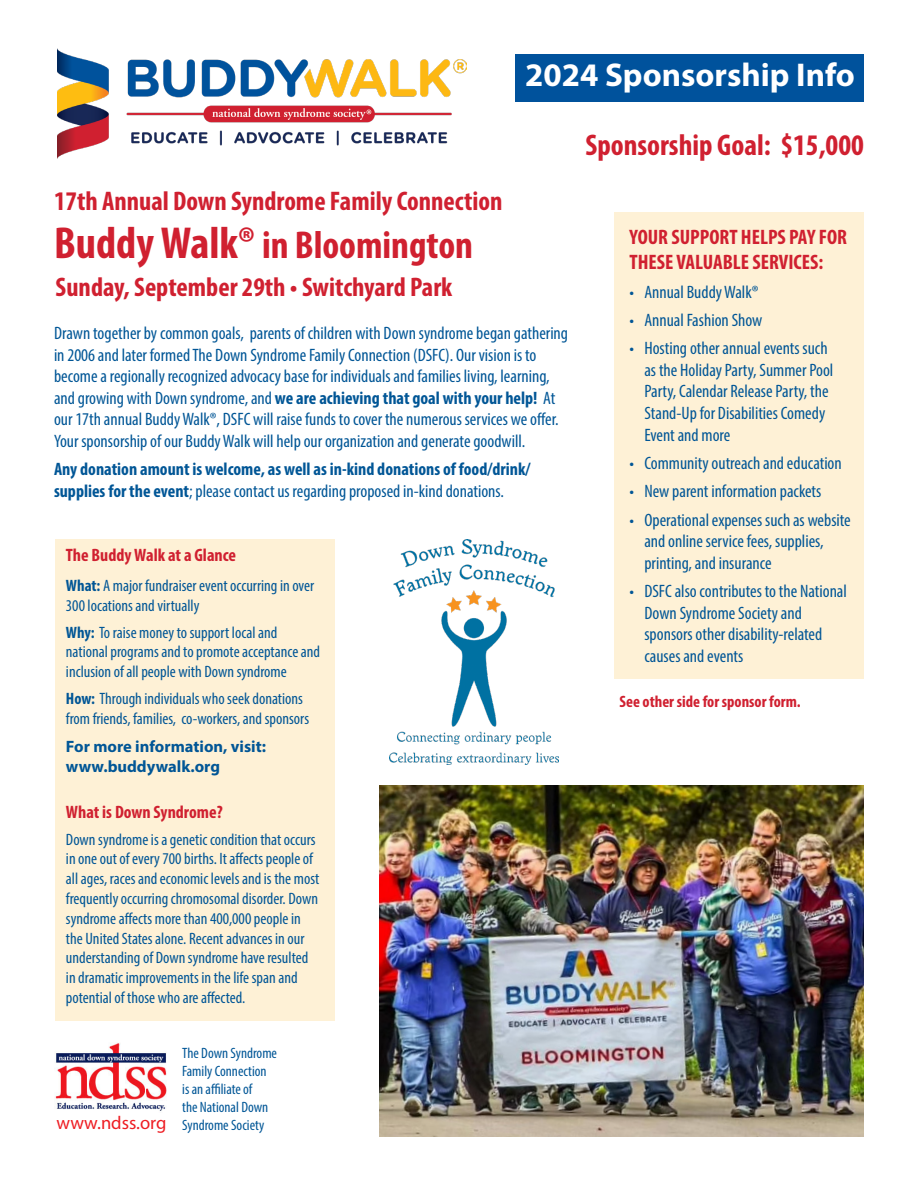
<style>
.page{position:relative;width:918px;height:1188px;background:#fff}
.page>*{position:absolute;margin:0;border:0;box-sizing:border-box;transform-origin:0 0}
.t1{font:700 condensed 39px "Myriad Pro";color:#d02030}
.t2{font:700 33px "Myriad Pro";color:#fff}
.t3{font:700 condensed 30px "Myriad Pro";color:#d02030}
.t4{font:700 condensed 27px "Myriad Pro";color:#d02030}
.t5{font:700 condensed 21px/25.2px "Myriad Pro";color:#d02030}
.t6{font:18.6px "Myriad Pro";color:#ee1d23}
.t7{font:condensed 18px/21.6px "Myriad Pro";color:#015696}
.t8{font:700 condensed 18px/21.6px "Myriad Pro";color:#015696}
.t9{font:700 condensed 18px "Myriad Pro";color:#d02030}
.t10{font:condensed 16.5px/19.8px "Myriad Pro";color:#015696}
.t11{font:700 16.5px "Myriad Pro";color:#015696}
.t12{font:700 condensed 16.5px "Myriad Pro";color:#d02030}
.t13{font:condensed 15px/18px "Myriad Pro";color:#015696}
.s1{font-size:45px}
.s2{font-weight:700}
.s3{font-weight:400}
</style>
<div class="page">
<img style="left:57px;top:49px;width:410px;height:109px">
<div style="left:515px;top:54px;width:349px;height:47px;background:#00529c"></div>
<img style="left:55px;top:1042px;width:112px;height:69px">
<div style="left:55px;top:539px;width:280px;height:482px;background:#fef1d6"></div>
<div style="left:615px;top:212px;width:249px;height:466px;background:#fef1d6"></div>
<img style="left:380px;top:786px;width:484px;height:351px">
<img style="left:389px;top:539px;width:169px;height:226px">
<p class="t2" style="left:525px;top:53px;width:331px">2024 Sponsorship Info</p>
<p class="t4" style="left:54px;top:184px;width:450px">17th Annual Down Syndrome Family Connection</p>
<p class="t1" style="left:54px;top:221px;width:421px"><span class="s1">Buddy Walk®</span> in Bloomington</p>
<p class="t4" style="left:55px;top:270px;width:399px">Sunday, September 29th • Switchyard Park</p>
<p class="t7" style="left:54px;top:322px;width:516px">Drawn together by common goals, parents of children with Down syndrome began gathering in 2006 and later formed The Down Syndrome Family Connection (DSFC). Our vision is to become a regionally recognized advocacy base for individuals and families living, learning, and growing with Down syndrome, and <span class="s2">we are achieving that goal with your help!</span> At our 17th annual Buddy Walk®, DSFC will raise funds to cover the numerous services we offer.<br>Your sponsorship of our Buddy Walk will help our organization and generate goodwill.</p>
<p class="t8" style="left:54px;top:458px;width:478px">Any donation amount is welcome, as well as in-kind donations of food/drink/ supplies for the event<span class="s3">; please contact us regarding proposed in-kind donations.</span></p>
<p class="t9" style="left:66px;top:544px;width:172px">The Buddy Walk at a Glance</p>
<p class="t10" style="left:66px;top:576px;width:250px"><span class="s2">What:</span> A major fundraiser event occurring in over<br>300 locations and virtually</p>
<p class="t10" style="left:66px;top:622px;width:256px"><span class="s2">Why:</span> To raise money to support local and national programs and to promote acceptance and inclusion of all people with Down syndrome</p>
<p class="t10" style="left:66px;top:688px;width:245px"><span class="s2">How:</span> Through individuals who seek donations from friends, families, co-workers, and sponsors</p>
<p class="t11" style="left:66px;top:736px;width:202px">For more information, visit:</p>
<p class="t11" style="left:66px;top:756px;width:156px">www.buddywalk.org</p>
<p class="t9" style="left:66px;top:801px;width:158px">What is Down Syndrome?</p>
<p class="t10" style="left:66px;top:829px;width:255px">Down syndrome is a genetic condition that occurs in one out of every 700 births. It affects people of all ages, races and economic levels and is the most frequently occurring chromosomal disorder. Down syndrome affects more than 400,000 people in the United States alone. Recent advances in our understanding of Down syndrome have resulted in dramatic improvements in the life span and potential of those who are affected.</p>
<p class="t6" style="left:56px;top:1111px;width:112px">www.ndss.org</p>
<p class="t13" style="left:182px;top:1044px;width:96px">The Down Syndrome<br>Family Connection is an affiliate of<br>the National Down<br>Syndrome Society</p>
<p class="t3" style="left:585px;top:126px;width:280px">Sponsorship Goal: $15,000</p>
<p class="t5" style="left:629px;top:224px;width:219px">YOUR SUPPORT HELPS PAY FOR<br>THESE VALUABLE SERVICES:</p>
<p class="t7" style="left:629px;top:281px;width:130px">• Annual Buddy Walk®</p>
<p class="t7" style="left:629px;top:309px;width:134px">• Annual Fashion Show</p>
<p class="t7" style="left:644px;top:337px;width:190px;text-indent:-15px">• Hosting other annual events such as the Holiday Party, Summer Pool<br>Party, Calendar Release Party, the<br>Stand-Up for Disabilities Comedy<br>Event and more</p>
<p class="t7" style="left:629px;top:452px;width:214px">• Community outreach and education</p>
<p class="t7" style="left:629px;top:480px;width:193px">• New parent information packets</p>
<p class="t7" style="left:644px;top:509px;width:208px;text-indent:-15px">• Operational expenses such as website and online service fees, supplies, printing, and insurance</p>
<p class="t7" style="left:644px;top:580px;width:204px;text-indent:-15px">• DSFC also contributes to the National<br>Down Syndrome Society and sponsors other disability-related causes and events</p>
<p class="t12" style="left:620px;top:691px;width:183px">See other side for sponsor form.</p>
</div>
